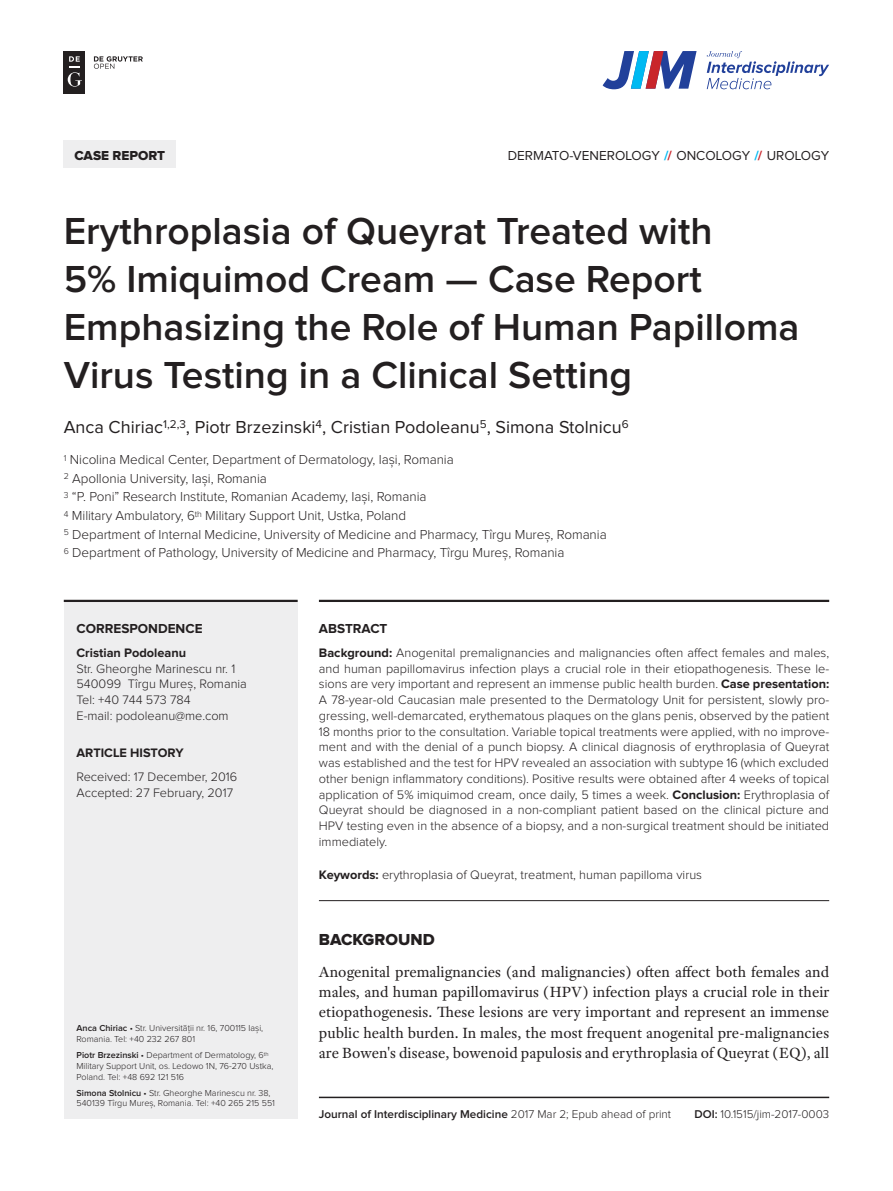
<style>
.page{position:relative;width:893px;height:1191px;background:#fff}
.page>*{position:absolute;margin:0;border:0;box-sizing:border-box;transform-origin:0 0}
.t1{font:600 39px/48px "Proxima Nova";color:#231f20}
.t2{font:18px "Proxima Nova";color:#231f20}
.t3{font:16.5px "Proxima Nova Extrabld";color:#231f20}
.t4{font:15.75px/20.2px "Adobe Text Pro";color:#231f20;text-align:justify}
.t5{font:300 13.5px/18.6px "Proxima Nova";letter-spacing:-.005em;color:#231f20}
.t6{font:13.5px "Proxima Nova";color:#231f20}
.t7{font:700 13.5px "Proxima Nova";color:#231f20}
.t8{font:13.5px "Proxima Nova Extrabld";color:#231f20}
.t9{font:300 12.75px/15.8px "Proxima Nova";color:#231f20}
.t10{font:700 12.75px "Proxima Nova";color:#231f20}
.t11{font:600 11.7px "Proxima Nova";color:#231f20}
.t12{font:300 11.7px "Proxima Nova";color:#231f20}
.t13{font:300 9px/10.8px "Proxima Nova";color:#231f20}
.s1{font-weight:700;color:#00b9f2}
.s2{font-weight:700;color:#c9252b}
.s3{font-weight:600}
.s4{font-weight:400}
.s5{font-weight:700}
.s6{font-weight:300}
</style>
<div class="page">
<div style="left:64px;top:51px;width:21px;height:43px;background:#231f20"></div>
<svg style="left:68px;top:56px;width:14px;height:31px"></svg>
<svg style="left:94px;top:56px;width:49px;height:13px"></svg>
<svg style="left:707px;top:51px;width:122px;height:38px"></svg>
<svg style="left:603px;top:51px;width:94px;height:38px"></svg>
<div style="left:64px;top:600px;width:234px;height:518px;background:#eeeeef"></div>
<hr style="left:64px;top:600px;width:234px;height:2px;background:#231f20">
<hr style="left:319px;top:600px;width:510px;height:2px;background:#231f20">
<hr style="left:319px;top:900px;width:510px;height:1px;background:#231f20">
<hr style="left:319px;top:1096px;width:510px;height:2px;background:#231f20">
<div style="left:64px;top:140px;width:112px;height:28px;background:#eeeeef"></div>
<p class="t8" style="left:74px;top:149px;width:92px">CASE REPORT</p>
<p class="t6" style="left:508px;top:149px;width:323px">DERMATO-VENEROLOGY <span class="s1">/</span><span class="s2">/</span> ONCOLOGY <span class="s1">/</span><span class="s2">/</span> UROLOGY</p>
<h1 class="t1" style="left:64px;top:208px;width:737px">Erythroplasia of Queyrat Treated with<br>5% Imiquimod Cream — Case Report Emphasizing the Role of Human Papilloma Virus Testing in a Clinical Setting</h1>
<h2 class="t2" style="left:64px;top:418px;width:566px">Anca Chiriac<sup>1,2,3</sup>, Piotr Brzezinski<sup>4</sup>, Cristian Podoleanu<sup>5</sup>, Simona Stolnicu<sup>6</sup></h2>
<p class="t5" style="left:64px;top:451px;width:544px"><sup>1</sup> Nicolina Medical Center, Department of Dermatology, Iași, Romania<br><sup>2</sup> Apollonia University, Iași, Romania<br><sup>3</sup> “P. Poni” Research Institute, Romanian Academy, Iași, Romania<br><sup>4</sup> Military Ambulatory, 6<sup>th</sup> Military Support Unit, Ustka, Poland<br><sup>5</sup> Department of Internal Medicine, University of Medicine and Pharmacy, Tîrgu Mureș, Romania <sup>6</sup> Department of Pathology, University of Medicine and Pharmacy, Tîrgu Mureș, Romania</p>
<p class="t7" style="left:77px;top:622px;width:128px">CORRESPONDENCE</p>
<p class="t10" style="left:77px;top:647px;width:111px">Cristian Podoleanu</p>
<p class="t9" style="left:77px;top:661px;width:172px">Str. Gheorghe Marinescu nr. 1<br>540099 Tîrgu Mureș, Romania<br>Tel: +40 744 573 784<br>E-mail: podoleanu@me.com</p>
<p class="t10" style="left:77px;top:747px;width:109px">ARTICLE HISTORY</p>
<p class="t9" style="left:77px;top:769px;width:162px">Received: 17 December, 2016<br>Accepted: 27 February, 2017</p>
<p class="t13" style="left:77px;top:1023px;width:188px"><span class="s3">Anca Chiriac</span> <span class="s4">•</span> Str. Universității nr. 16, 700115 Iași,<br>Romania. Tel: +40 232 267 801</p>
<p class="t13" style="left:77px;top:1050px;width:198px"><span class="s3">Piotr Brzezinski</span> <span class="s4">•</span> Department of Dermatology, 6<sup>th<br></sup>Military Support Unit, os. Ledowo 1N, 76-270 Ustka,<br>Poland. Tel: +48 692 121 516</p>
<p class="t13" style="left:77px;top:1087px;width:200px"><span class="s3">Simona Stolnicu</span> <span class="s4">•</span> Str. Gheorghe Marinescu nr. 38,<br>540139 Tîrgu Mureș, Romania. Tel: +40 265 215 551</p>
<p class="t7" style="left:319px;top:622px;width:70px">ABSTRACT</p>
<p class="t9" style="left:319px;top:645px;width:512px;text-align:justify"><span class="s5">Background:</span> Anogenital premalignancies and malignancies often affect females and males, and human papillomavirus infection plays a crucial role in their etiopathogenesis. These le&shy;sions are very important and represent an immense public health burden. <span class="s5">Case presentation:<br></span>A 78-year-old Caucasian male presented to the Dermatology Unit for persistent, slowly pro&shy;gressing, well-demarcated, erythematous plaques on the glans penis, observed by the patient 18 months prior to the consultation. Variable topical treatments were applied, with no improve&shy;ment and with the denial of a punch biopsy. A clinical diagnosis of erythroplasia of Queyrat was established and the test for HPV revealed an association with subtype 16 (which excluded other benign inflammatory conditions). Positive results were obtained after 4 weeks of topical application of 5% imiquimod cream, once daily, 5 times a week. <span class="s5">Conclusion:</span> Erythroplasia of Queyrat should be diagnosed in a non-compliant patient based on the clinical picture and HPV testing even in the absence of a biopsy, and a non-surgical treatment should be initiated immediately.</p>
<p class="t9" style="left:319px;top:867px;width:385px"><span class="s5">Keywords:</span> erythroplasia of Queyrat, treatment, human papilloma virus</p>
<p class="t3" style="left:319px;top:932px;width:117px">BACKGROUND</p>
<p class="t4" style="left:319px;top:961px;width:512px">Anogenital premalignancies (and malignancies) often affect both females and males, and human papillomavirus (HPV) infection plays a crucial role in their etiopathogenesis. These lesions are very important and represent an immense public health burden. In males, the most frequent anogenital pre-malignancies are Bowen's disease, bowenoid papulosis and erythroplasia of Queyrat (EQ), all</p>
<p class="t11" style="left:319px;top:1108px;width:354px">Journal of Interdisciplinary Medicine <span class="s6">2017 Mar 2; Epub ahead of print</span></p>
<p class="t12" style="left:695px;top:1108px;width:136px"><span class="s3">DOI:</span> 10.1515/jim-2017-0003</p>
</div>
